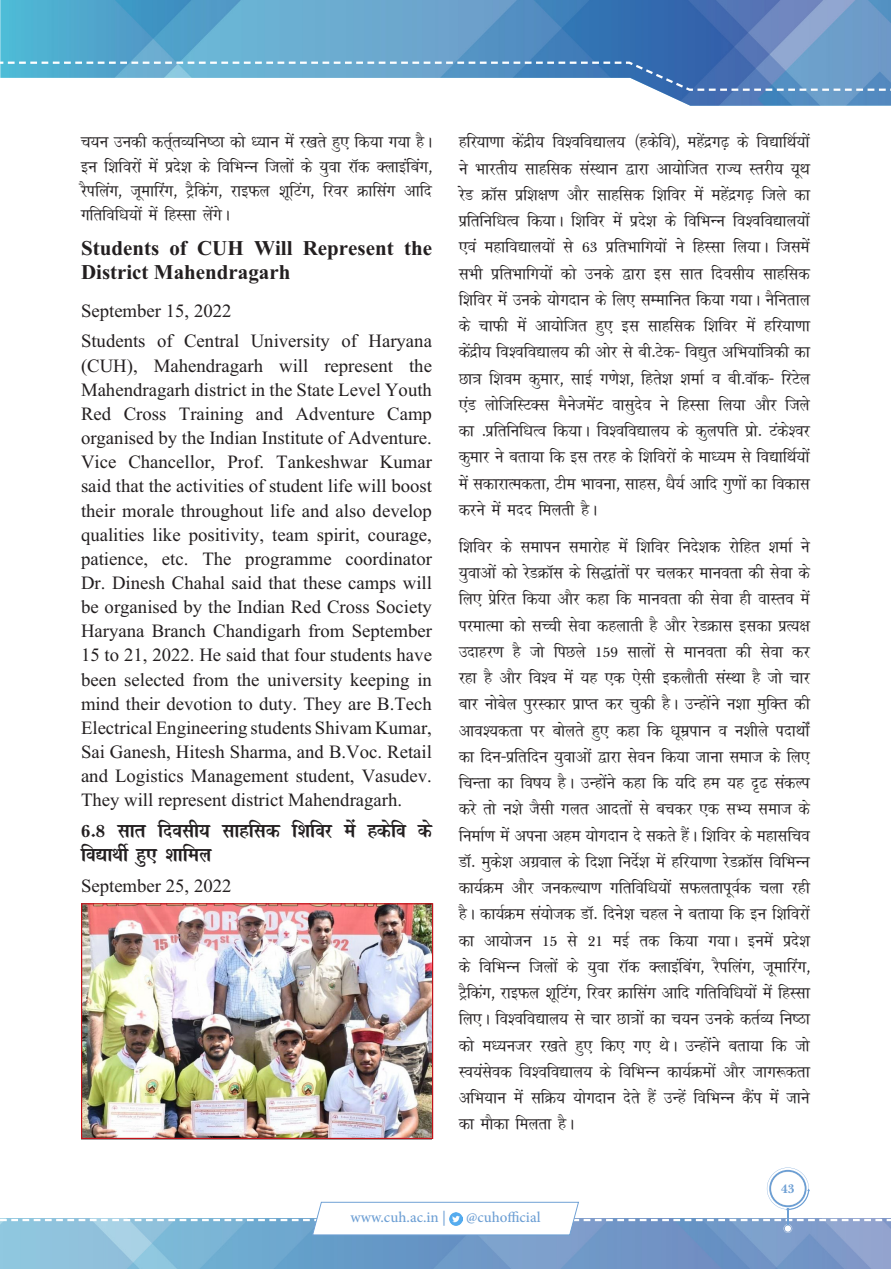
<style>
.page{position:relative;width:891px;height:1269px;background:#fff}
.page>*{position:absolute;margin:0;border:0;box-sizing:border-box;transform-origin:0 0}
.heading_2{font:700 24px/24.2px "Shiva";color:#231f20}
.Heading_1{font:700 21px/24.2px "Times New Roman";color:#231f20}
.Hindi_Text{font:500 19.5px/26.2px "Shiva";color:#231f20;text-align:justify}
.Text_English{font:18.75px/24.2px "Times New Roman";color:#231f20;text-align:justify}
.t1{font:700 17.25px "Shiva";color:#6d9fd4}
.t2{font:500 15px "Minion Pro";letter-spacing:.005em;color:#6d9fd4}
</style>
<div class="page">
<img style="left:0;top:1236px;width:891px;height:33px">
<svg style="left:0;top:1168px;width:891px;height:68px"></svg>
<div style="left:785px;top:1225px;width:6px;height:7px;background:#fff;border-radius:50%"></div>
<svg style="left:771px;top:1172px;width:34px;height:33px"></svg>
<div style="left:771px;top:1172px;width:33px;height:33px;background:#fff;border-radius:16px"></div>
<img style="left:0;top:0;width:891px;height:106px">
<svg style="left:0;top:60px;width:891px;height:32px"></svg>
<hr style="left:81px;top:1139px;width:351px;height:1px;background:#231f20">
<img style="left:83px;top:905px;width:348px;height:232px">
<div style="left:81px;top:903px;width:352px;height:236px;border:1px solid #c4121a"></div>
<p class="Hindi_Text" style="left:81px;top:132px;width:353px;line-height:24.2px">p;u mudh drZ~rO;fu"Bk dks /;ku esa j[krs gq, fd;k x;k gSA bu f'kfojksa esa izns'k ds fofHkUu ftyksa ds ;qok jkWd Dykbafcax] jSifyax] twekfjax] VªSfdax] jkbQy 'kwfVax] fjoj Økflax vkfn xfrfof/k;ksa esa fgLlk ysaxsA</p>
<p class="Heading_1" style="left:81px;top:236px;width:353px">Students of CUH Will Represent the<br>District Mahendragarh</p>
<p class="Text_English" style="left:81px;top:298px;width:152px">September 15, 2022</p>
<p class="Text_English" style="left:81px;top:329px;width:353px">Students of Central University of Haryana (CUH), Mahendragarh will represent the Mahendragarh district in the State Level Youth Red Cross Training and Adventure Camp organised by the Indian Institute of Adventure.<br>Vice Chancellor, Prof. Tankeshwar Kumar said that the activities of student life will boost their morale throughout life and also develop qualities like positivity, team spirit, courage, patience, etc. The programme coordinator Dr. Dinesh Chahal said that these camps will be organised by the Indian Red Cross Society Haryana Branch Chandigarh from September 15 to 21, 2022. He said that four students have been selected from the university keeping in mind their devotion to duty. They are B.Tech Electrical Engineering students Shivam Kumar, Sai Ganesh, Hitesh Sharma, and B.Voc. Retail and Logistics Management student, Vasudev.<br>They will represent district Mahendragarh.</p>
<p class="heading_2" style="left:81px;top:819px;width:353px">6-8 lkr fnolh; lkgfld f'kfoj esa gdsfo ds fo|kFkhZ gq, 'kkfey</p>
<p class="Text_English" style="left:81px;top:874px;width:152px">September 25, 2022</p>
<p class="Hindi_Text" style="left:459px;top:131px;width:353px">gfj;k.kk dsanzh; fo'ofo|ky; ¼gdsfo½] egsanzx&lt;+ ds fo|kfFkZ;ksa us Hkkjrh; lkgfld laLFkku }kjk vk;ksftr jkT; Lrjh; ;wFk jsM ØkWl izf'k{k.k vkSj lkgfld f'kfoj esa egsanzx&lt;+ ftys dk izfrfuf/kRo fd;kA f'kfoj esa izns'k ds fofHkUu fo'ofo|ky;ksa ,oa egkfo|ky;ksa ls 63 izfrHkkfx;ksa us fgLlk fy;kA ftlesa lHkh izfrHkkfx;ksa dks muds }kjk bl lkr fnolh; lkgfld f'kfoj esa muds ;ksxnku ds fy, lEekfur fd;k x;kA uSfurky ds pkQh esa vk;ksftr gq, bl lkgfld f'kfoj esa gfj;k.kk dsanzh; fo'ofo|ky; dh vksj ls ch-Vsd&amp; fo|qr vfHk;kaf=kdh dk Nk=k f'koe dqekj] lkbZ x.ks'k] fgrs'k 'kekZ o ch-okWd&amp; fjVsy ,aM yksftfLVDl eSustesaV oklqnso us fgLlk fy;k vkSj ftys dk -izfrfuf/kRo fd;kA fo'ofo|ky; ds dqyifr izks- Vads'oj dqekj us crk;k fd bl rjg ds f'kfojksa ds ek/;e ls fo|kfFkZ;ksa esa ldkjkRedrk] Vhe Hkkouk] lkgl] /kS;Z vkfn xq.kksa dk fodkl djus esa enn feyrh gSA</p>
<p class="Hindi_Text" style="left:459px;top:535px;width:353px">f'kfoj ds lekiu lekjksg esa f'kfoj funs'kd jksfgr 'kekZ us ;qokvksa dks jsMØkWl ds fl)karksa ij pydj ekuork dh lsok ds fy, izsfjr fd;k vkSj dgk fd ekuork dh lsok gh okLro esa ijekRek dks lPph lsok dgykrh gS vkSj jsMØkl bldk izR;{k mnkgj.k gS tks fiNys 159 lkyksa ls ekuork dh lsok dj jgk gS vkSj fo'o esa ;g ,d ,slh bdykSrh laLFkk gS tks pkj ckj ukscsy iqjLdkj izkIr dj pqdh gSA mUgksaus u'kk eqfDr dh vko';drk ij cksyrs gq, dgk fd /kweziku o u'khys inkFkksaZ dk fnu&amp;izfrfnu ;qokvksa }kjk lsou fd;k tkuk lekt ds fy, fpUrk dk fo"k; gSA mUgksaus dgk fd ;fn ge ;g n`&lt; ladYi djs rks u'ks tSlh xyr vknrksa ls cpdj ,d lH; lekt ds fuekZ.k esa viuk vge ;ksxnku ns ldrs gSaA f'kfoj ds egklfpo MkW- eqds'k vxzoky ds fn'kk funsZ'k esa gfj;k.kk jsMØkWl fofHkUu dk;ZØe vkSj tudY;k.k xfrfof/k;ksa lQyrkiwoZd pyk jgh gSA dk;ZØe la;kstd MkW- fnus'k pgy us crk;k fd bu f'kfojksa dk vk;kstu 15 ls 21 ebZ rd fd;k x;kA buesa izns'k ds fofHkUu ftyksa ds ;qok jkWd Dykbafcax] jSifyax] twekfjax] VªSfdax] jkbQy 'kwfVax] fjoj Økflax vkfn xfrfof/k;ksa esa fgLlk fy,A fo'ofo|ky; ls pkj Nk=kksa dk p;u muds drZO; fu"Bk dks e/;utj j[krs gq, fd, x, FksA mUgksaus crk;k fd tks Lo;alsod fo'ofo|ky; ds fofHkUu dk;ZØeksa vkSj tkx:drk vfHk;ku esa lfØ; ;ksxnku nsrs gSa mUgsa fofHkUu dSai esa tkus dk ekSdk feyrk gSA</p>
<p class="t1" style="left:781px;top:1177px;width:15px">43</p>
<p class="t2" style="left:350px;top:1207px;width:97px">www.cuh.ac.in |</p>
<p class="t2" style="left:466px;top:1207px;width:76px">@cuhofficial</p>
</div>
